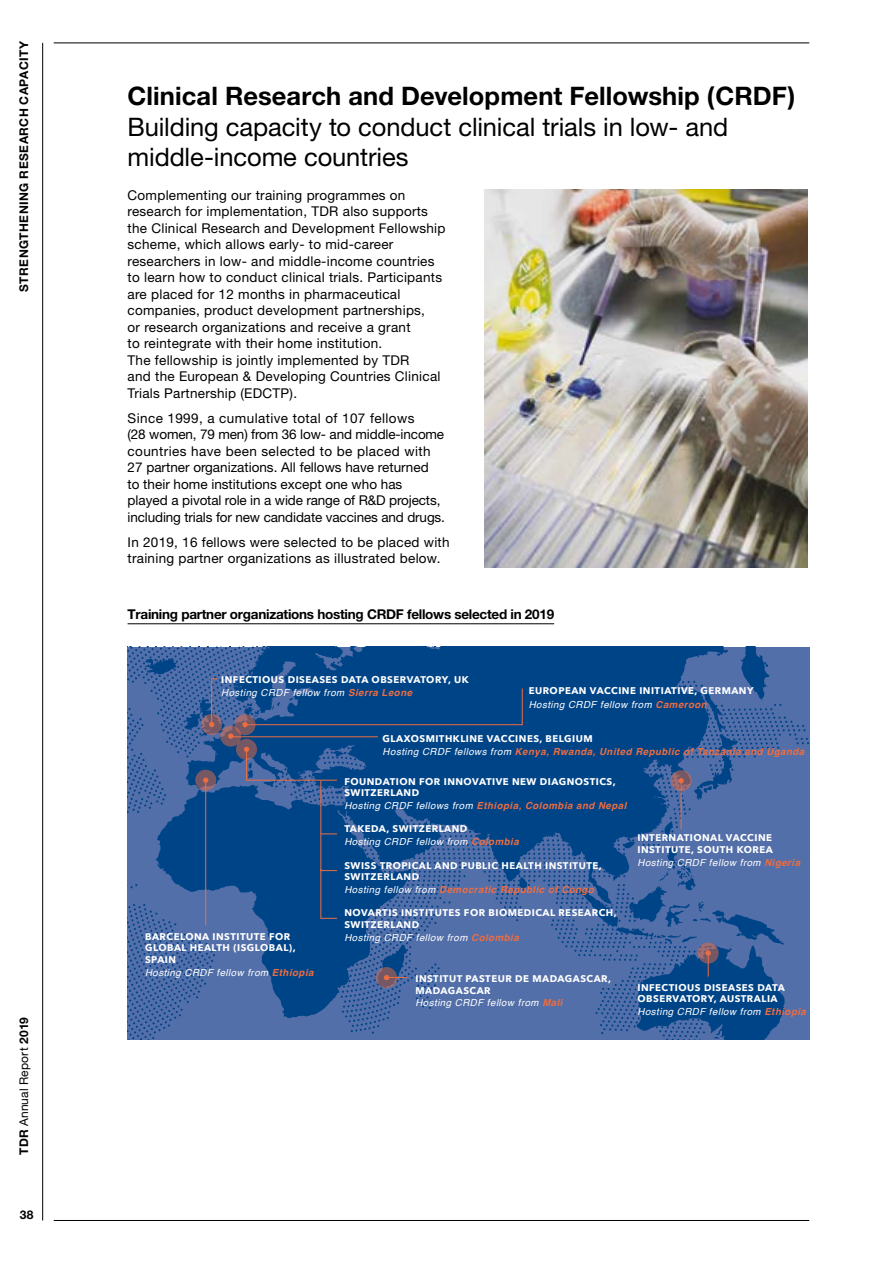
<style>
.page{position:relative;width:893px;height:1263px;background:#fff}
.page>*{position:absolute;margin:0;border:0;box-sizing:border-box;transform-origin:0 0}
.t1{font:25.5px/30.6px "Helvetica Neue";letter-spacing:-.005em;color:#000}
.t2{font:700 25.5px "Helvetica Neue";letter-spacing:.005em;color:#000}
.t3{font:13.5px/16.5px "Helvetica Neue";letter-spacing:.02em;color:#000}
.t4{font:13.5px/16.5px "Helvetica Neue";color:#000}
.t5{font:700 13.5px "Helvetica Neue";letter-spacing:-.02em;color:#000}
.t6{font:700 12px "Helvetica Neue";letter-spacing:.04em;color:#000}
.t7{font:12px "Helvetica Neue";letter-spacing:.015em;color:#000}
.t8{font:700 9.75px/11.7px "Avenir Next";letter-spacing:.05em;color:#fff}
.t9{font:italic 9.75px "Helvetica";letter-spacing:.05em;color:#fff}
.t10{font:italic 700 9.75px "Helvetica";letter-spacing:.05em;color:#ed6d41}
.s1{font-weight:700}
.s2{font-weight:700;color:#ed6d41}
.s3{font-weight:400;color:#fff}
</style>
<div class="page">
<hr style="left:54px;top:43px;width:755px;height:1px;background:#000">
<hr style="left:54px;top:1220px;width:755px;height:1px;background:#000">
<hr style="left:42px;top:43px;width:1px;height:1177px;background:#000">
<hr style="left:128px;top:623px;width:426px;height:1px;background:#000">
<img style="left:485px;top:189px;width:323px;height:378px">
<svg style="left:128px;top:647px;width:681px;height:393px;background:#2b5997"></svg>
<hr style="left:681px;top:781px;width:1px;height:48px;background:#ed6d41">
<p class="t6" style="left:17px;top:292px;width:253px;rotate:-90deg">STRENGTHENING RESEARCH CAPACITY</p>
<p class="t7" style="left:17px;top:1155px;width:139px;rotate:-90deg"><span class="s1">TDR</span> Annual Report <span class="s1">2019</span></p>
<p class="t6" style="left:20px;top:1208px;width:15px">38</p>
<h1 class="t2" style="left:128px;top:80px;width:669px">Clinical Research and Development Fellowship (CRDF)</h1>
<h1 class="t1" style="left:128px;top:111px;width:602px">Building capacity to conduct clinical trials in low- and middle-income countries</h1>
<p class="t3" style="left:128px;top:186px;width:319px">Complementing our training programmes on research for implementation, TDR also supports the Clinical Research and Development Fellowship scheme, which allows early- to mid-career researchers in low- and middle-income countries to learn how to conduct clinical trials. Participants are placed for 12 months in pharmaceutical companies, product development partnerships,<br>or research organizations and receive a grant<br>to reintegrate with their home institution.<br>The fellowship is jointly implemented by TDR<br>and the European &amp; Developing Countries Clinical Trials Partnership (EDCTP).</p>
<p class="t4" style="left:128px;top:409px;width:319px">Since 1999, a cumulative total of 107 fellows<br>(28 women, 79 men) from 36 low- and middle-income countries have been selected to be placed with 27 partner organizations. All fellows have returned<br>to their home institutions except one who has played a pivotal role in a wide range of R&amp;D projects, including trials for new candidate vaccines and drugs.</p>
<p class="t3" style="left:128px;top:533px;width:324px">In 2019, 16 fellows were selected to be placed with training partner organizations as illustrated below.</p>
<p class="t5" style="left:128px;top:606px;width:428px">Training partner organizations hosting CRDF fellows selected in 2019</p>
<p class="t8" style="left:221px;top:673px;width:249px">INFECTIOUS DISEASES DATA OBSERVATORY, UK</p>
<p class="t9" style="left:221px;top:685px;width:192px">Hosting CRDF fellow from <span class="s2">Sierra Leone</span></p>
<p class="t8" style="left:383px;top:732px;width:211px">GLAXOSMITHKLINE VACCINES, BELGIUM</p>
<p class="t10" style="left:383px;top:743px;width:423px"><span class="s3">Hosting CRDF fellows from</span> Kenya, Rwanda, United Republic of Tanzania and Uganda</p>
<p class="t8" style="left:344px;top:775px;width:273px">FOUNDATION FOR INNOVATIVE NEW DIAGNOSTICS,<br>SWITZERLAND</p>
<p class="t10" style="left:344px;top:798px;width:284px"><span class="s3">Hosting CRDF fellows from</span> Ethiopia, Colombia and Nepal</p>
<p class="t8" style="left:344px;top:823px;width:125px">TAKEDA, SWITZERLAND</p>
<p class="t9" style="left:344px;top:834px;width:176px">Hosting CRDF fellow from <span class="s2">Colombia</span></p>
<p class="t8" style="left:344px;top:859px;width:259px">SWISS TROPICAL AND PUBLIC HEALTH INSTITUTE,<br>SWITZERLAND</p>
<p class="t10" style="left:344px;top:882px;width:251px"><span class="s3">Hosting fellow from</span> Democratic Republic of Congo</p>
<p class="t8" style="left:344px;top:907px;width:274px">NOVARTIS INSTITUTES FOR BIOMEDICAL RESEARCH,<br>SWITZERLAND</p>
<p class="t9" style="left:344px;top:930px;width:176px">Hosting CRDF fellow from <span class="s2">Colombia</span></p>
<p class="t8" style="left:415px;top:972px;width:197px">INSTITUT PASTEUR DE MADAGASCAR,<br>MADAGASCAR</p>
<p class="t9" style="left:415px;top:995px;width:149px">Hosting CRDF fellow from <span class="s2">Mali</span></p>
<p class="t8" style="left:529px;top:684px;width:226px">EUROPEAN VACCINE INITIATIVE, GERMANY</p>
<p class="t9" style="left:529px;top:696px;width:180px">Hosting CRDF fellow from <span class="s2">Cameroon</span></p>
<p class="t8" style="left:637px;top:832px;width:137px">INTERNATIONAL VACCINE<br>INSTITUTE, SOUTH KOREA</p>
<p class="t9" style="left:637px;top:855px;width:164px">Hosting CRDF fellow from <span class="s2">Nigeria</span></p>
<p class="t8" style="left:145px;top:930px;width:152px">BARCELONA INSTITUTE FOR<br>GLOBAL HEALTH (ISGLOBAL),<br>SPAIN</p>
<p class="t9" style="left:145px;top:964px;width:170px">Hosting CRDF fellow from <span class="s2">Ethiopia</span></p>
<p class="t8" style="left:637px;top:981px;width:149px">INFECTIOUS DISEASES DATA<br>OBSERVATORY, AUSTRALIA</p>
<p class="t9" style="left:637px;top:1004px;width:170px">Hosting CRDF fellow from <span class="s2">Ethiopia</span></p>
</div>
